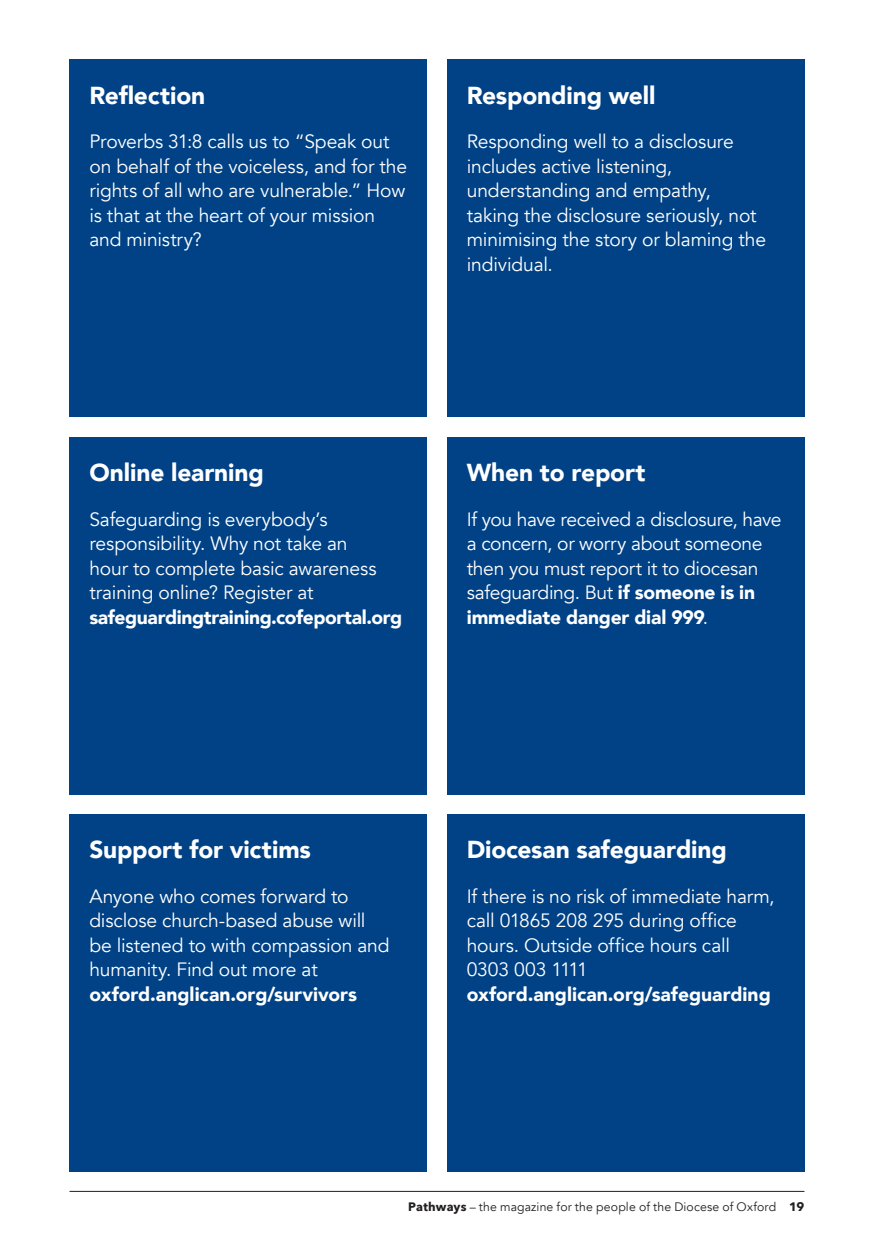
<style>
.page{position:relative;width:874px;height:1241px;background:#fff}
.page>*{position:absolute;margin:0;border:0;box-sizing:border-box;transform-origin:0 0}
.Subhead{font:900 24.5px "Avenir";letter-spacing:-.005em;color:#fff}
.Subhead-2{font:19.25px/24.5px "Avenir";letter-spacing:-.01em;color:#fff}
.t1{font:12.25px "Avenir";letter-spacing:.01em;color:#231f20}
.s1{font-weight:900}
.s2{font-family:"Avenir Next";font-weight:700}
</style>
<div class="page">
<div style="left:446px;top:60px;width:358px;height:357px;background:#014286"></div>
<div style="left:69px;top:60px;width:358px;height:357px;background:#014286"></div>
<div style="left:446px;top:437px;width:358px;height:357px;background:#014286"></div>
<div style="left:69px;top:437px;width:358px;height:357px;background:#014286"></div>
<div style="left:446px;top:814px;width:358px;height:357px;background:#014286"></div>
<div style="left:69px;top:814px;width:358px;height:357px;background:#014286"></div>
<hr style="left:69px;top:1190px;width:735px;height:1px;background:#231f20">
<p class="Subhead" style="left:89px;top:74px;width:117px">Reflection</p>
<p class="Subhead-2" style="left:89px;top:130px;width:319px">Proverbs 31:8 calls us to “Speak out on behalf of the voiceless, and for the rights of all who are vulnerable.” How is that at the heart of your mission and ministry?</p>
<p class="Subhead" style="left:466px;top:74px;width:190px">Responding well</p>
<p class="Subhead-2" style="left:466px;top:130px;width:300px">Responding well to a disclosure includes active listening, understanding and empathy, taking the disclosure seriously, not minimising the story or blaming the individual.</p>
<p class="Subhead" style="left:89px;top:451px;width:176px">Online learning</p>
<p class="Subhead-2" style="left:89px;top:507px;width:314px">Safeguarding is everybody’s responsibility. Why not take an<br>hour to complete basic awareness training online? Register at <span class="s1">safeguardingtraining.cofeportal.org</span></p>
<p class="Subhead" style="left:466px;top:451px;width:180px">When to report</p>
<p class="Subhead-2" style="left:466px;top:507px;width:316px">If you have received a disclosure, have a concern, or worry about someone then you must report it to diocesan safeguarding. But <span class="s1">if someone is in immediate danger dial 999</span>.</p>
<p class="Subhead" style="left:89px;top:828px;width:223px">Support for victims</p>
<p class="Subhead-2" style="left:89px;top:884px;width:301px">Anyone who comes forward to disclose church-based abuse will be listened to with compassion and humanity. Find out more at <span class="s1">oxford.anglican.org/survivors</span></p>
<p class="Subhead" style="left:466px;top:828px;width:261px">Diocesan safeguarding</p>
<p class="Subhead-2" style="left:466px;top:884px;width:309px">If there is no risk of immediate harm, call 01865 208 295 during office hours. Outside office hours call<br>0303 003 1111 <span class="s1">oxford.anglican.org/safeguarding</span></p>
<p class="t1" style="left:408px;top:1199px;width:397px"><span class="s2">Pathways</span> – the magazine for the people of the Diocese of Oxford <span class="s2">19</span></p>
</div>
